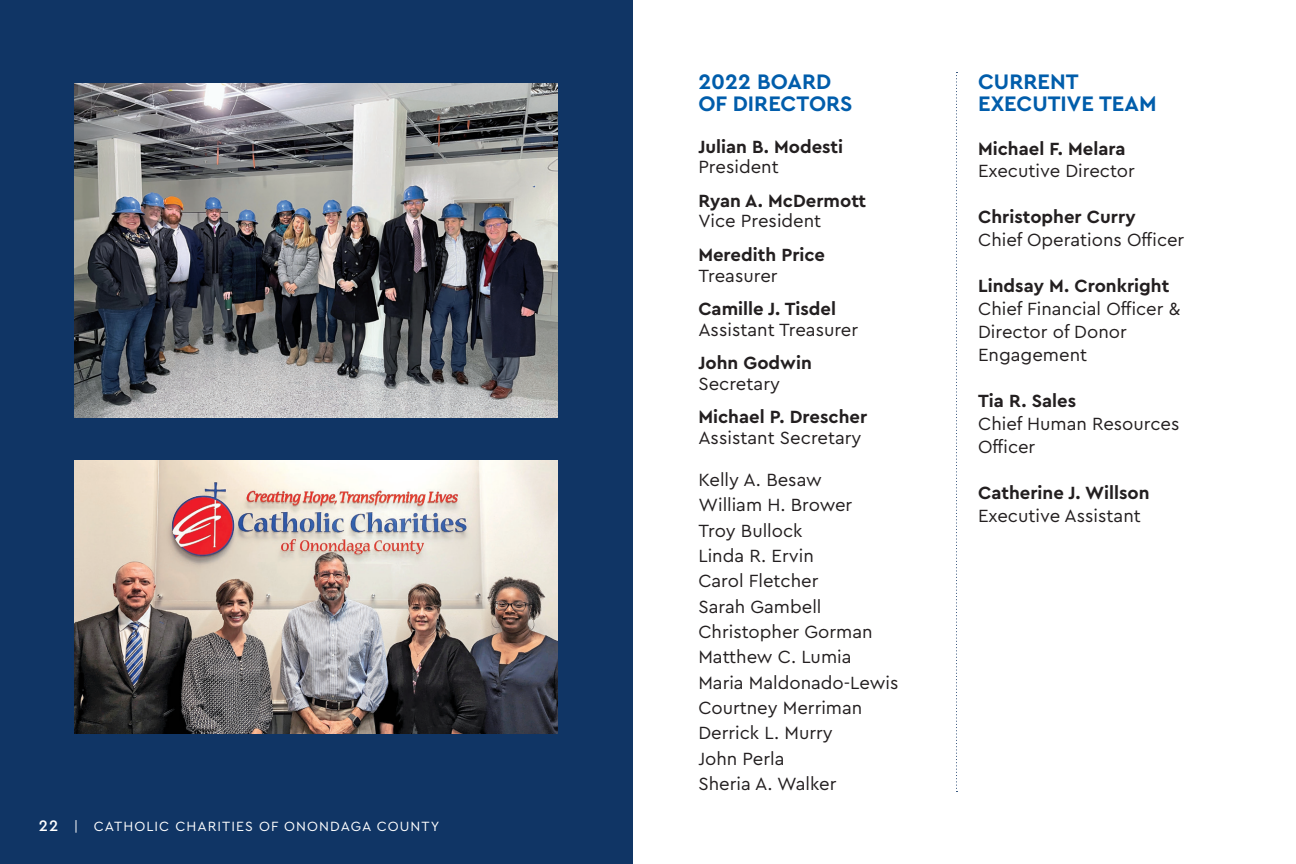
<style>
.page{position:relative;width:1296px;height:864px;background:#fff}
.page>*{position:absolute;margin:0;border:0;box-sizing:border-box;transform-origin:0 0}
.t1{font:700 22px/22px "Cera Pro";color:#015dab}
.t2{font:18.4px/25.4px "Cera Pro";color:#231f20}
.t3{font:700 18.4px "Cera Pro";color:#231f20}
.t4{font:14px "Cera Pro";letter-spacing:.075em;color:#fff}
.s1{font-weight:500;font-size:16px}
</style>
<div class="page">
<div style="left:0;top:0;width:632px;height:864px;background:#103565"></div>
<img style="left:75px;top:84px;width:482px;height:333px">
<svg style="left:956px;top:72px;width:1px;height:720px"></svg>
<img style="left:75px;top:461px;width:482px;height:272px">
<p class="t4" style="left:39px;top:817px;width:402px"><span class="s1">22</span> | CATHOLIC CHARITIES OF ONONDAGA COUNTY</p>
<p class="t1" style="left:698px;top:69px;width:156px">2022 BOARD<br>OF DIRECTORS</p>
<p class="t3" style="left:698px;top:134px;width:146px">Julian B. Modesti</p>
<p class="t2" style="left:698px;top:154px;width:82px">President</p>
<p class="t3" style="left:698px;top:188px;width:169px">Ryan A. McDermott</p>
<p class="t2" style="left:698px;top:208px;width:124px">Vice President</p>
<p class="t3" style="left:698px;top:242px;width:128px">Meredith Price</p>
<p class="t2" style="left:698px;top:262px;width:81px">Treasurer</p>
<p class="t3" style="left:698px;top:296px;width:139px">Camille J. Tisdel</p>
<p class="t2" style="left:698px;top:316px;width:161px">Assistant Treasurer</p>
<p class="t3" style="left:698px;top:350px;width:115px">John Godwin</p>
<p class="t2" style="left:698px;top:370px;width:83px">Secretary</p>
<p class="t3" style="left:698px;top:404px;width:170px">Michael P. Drescher</p>
<p class="t2" style="left:698px;top:424px;width:165px">Assistant Secretary</p>
<p class="t2" style="left:698px;top:466px;width:202px">Kelly A. Besaw<br>William H. Brower<br>Troy Bullock<br>Linda R. Ervin<br>Carol Fletcher<br>Sarah Gambell<br>Christopher Gorman<br>Matthew C. Lumia<br>Maria Maldonado-Lewis<br>Courtney Merriman<br>Derrick L. Murry<br>John Perla<br>Sheria A. Walker</p>
<p class="t1" style="left:978px;top:69px;width:180px">CURRENT<br>EXECUTIVE TEAM</p>
<p class="t3" style="left:978px;top:136px;width:149px">Michael F. Melara</p>
<p class="t2" style="left:978px;top:158px;width:158px">Executive Director</p>
<p class="t3" style="left:978px;top:205px;width:159px">Christopher Curry</p>
<p class="t2" style="left:978px;top:227px;width:208px">Chief Operations Officer</p>
<p class="t3" style="left:978px;top:274px;width:193px">Lindsay M. Cronkright</p>
<p class="t2" style="left:978px;top:297px;width:204px;line-height:23px">Chief Financial Officer &amp;<br>Director of Donor<br>Engagement</p>
<p class="t3" style="left:978px;top:389px;width:99px">Tia R. Sales</p>
<p class="t2" style="left:978px;top:412px;width:203px;line-height:23px">Chief Human Resources<br>Officer</p>
<p class="t3" style="left:978px;top:481px;width:173px">Catherine J. Willson</p>
<p class="t2" style="left:978px;top:503px;width:164px">Executive Assistant</p>
</div>
